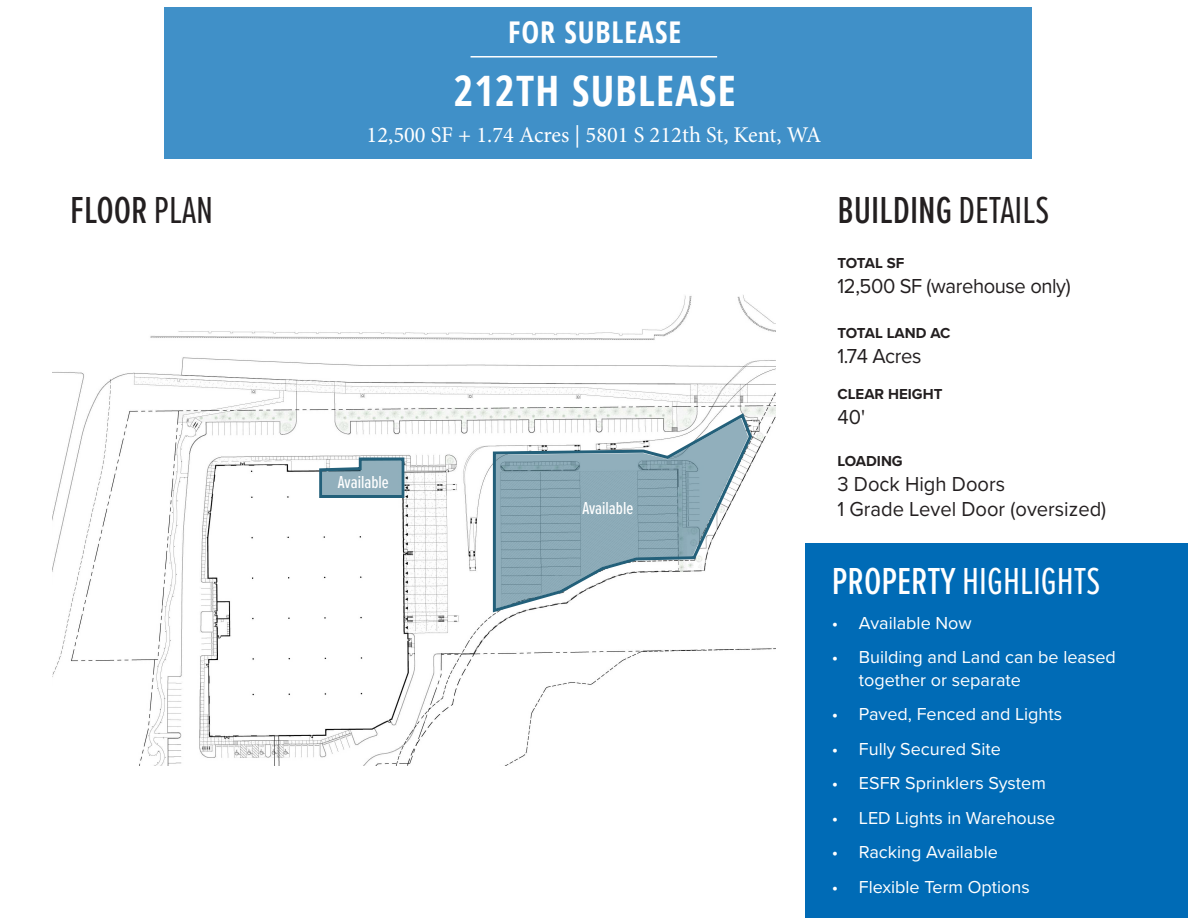
<style>
.page{position:relative;width:1188px;height:918px;background:#fff}
.page>*{position:absolute;margin:0;border:0;box-sizing:border-box;transform-origin:0 0}
.t1{font:700 condensed 42px "Open Sans";letter-spacing:.03em;color:#fff}
.t2{font:500 39px "Proxima Nova Ex Cn";color:#231f20}
.t3{font:39px "Proxima Nova Ex Cn";color:#fff}
.t4{font:700 condensed 30px "Open Sans";letter-spacing:.03em;color:#fff}
.t5{font:22.5px "Minion Pro";color:#fff}
.t6{font:21px "Proxima Nova";color:#231f20;scale:.96 1}
.t7{font:21px "Proxima Nova";letter-spacing:-.02em;color:#231f20;scale:.96 1}
.t8{font:18px/22.5px "Proxima Nova";color:#fff}
.t9{font:500 18px "Proxima Nova Ex Cn";color:#fff}
.t10{font:700 15px "Proxima Nova";color:#231f20}
.s1{font-weight:400}
.s2{font-weight:500}
</style>
<div class="page">
<div style="left:806px;top:543px;width:382px;height:375px;background:#006bb6"></div>
<img style="left:52px;top:295px;width:724px;height:470px">
<div style="left:165px;top:7px;width:867px;height:152px;background:#4090c8"></div>
<hr style="left:471px;top:56px;width:246px;height:2px;background:#fff">
<svg style="left:491px;top:411px;width:263px;height:203px"></svg>
<svg style="left:495px;top:418px;width:253px;height:191px;fill:#90aebb"></svg>
<svg style="left:318px;top:456px;width:88px;height:44px"></svg>
<p class="t2" style="left:70px;top:181px;width:145px">FLOOR <span class="s1">PLAN</span></p>
<p class="t4" style="left:508px;top:11px;width:174px">FOR SUBLEASE</p>
<p class="t1" style="left:454px;top:61px;width:283px">212TH SUBLEASE</p>
<p class="t5" style="left:367px;top:120px;width:456px">12,500 SF + 1.74 Acres | 5801 S 212th St, Kent, WA</p>
<p class="t9" style="left:338px;top:469px;width:52px">Available</p>
<p class="t9" style="left:582px;top:495px;width:52px">Available</p>
<p class="t2" style="left:837px;top:181px;width:213px">BUILDING <span class="s1">DETAILS</span></p>
<p class="t10" style="left:837px;top:251px;width:68px">TOTAL SF</p>
<p class="t7" style="left:837px;top:270px;width:245px">12,500 SF (warehouse only)</p>
<p class="t10" style="left:837px;top:322px;width:114px">TOTAL LAND AC</p>
<p class="t6" style="left:837px;top:340px;width:89px">1.74 Acres</p>
<p class="t10" style="left:837px;top:383px;width:106px">CLEAR HEIGHT</p>
<p class="t6" style="left:837px;top:401px;width:30px">40'</p>
<p class="t10" style="left:837px;top:449px;width:67px">LOADING</p>
<p class="t6" style="left:837px;top:468px;width:176px">3 Dock High Doors</p>
<p class="t6" style="left:837px;top:493px;width:282px">1 Grade Level Door (oversized)</p>
<p class="t3" style="left:832px;top:553px;width:270px"><span class="s2">PROPERTY</span> HIGHLIGHTS</p>
<p class="t8" style="left:832px;top:611px;width:141px">• Available Now</p>
<p class="t8" style="left:859px;top:645px;width:258px;text-indent:-27px">• Building and Land can be leased together or separate</p>
<p class="t8" style="left:832px;top:702px;width:232px">• Paved, Fenced and Lights</p>
<p class="t8" style="left:832px;top:737px;width:170px">• Fully Secured Site</p>
<p class="t8" style="left:832px;top:771px;width:216px">• ESFR Sprinklers System</p>
<p class="t8" style="left:832px;top:806px;width:225px">• LED Lights in Warehouse</p>
<p class="t8" style="left:832px;top:840px;width:168px">• Racking Available</p>
<p class="t8" style="left:832px;top:875px;width:199px">• Flexible Term Options</p>
</div>
